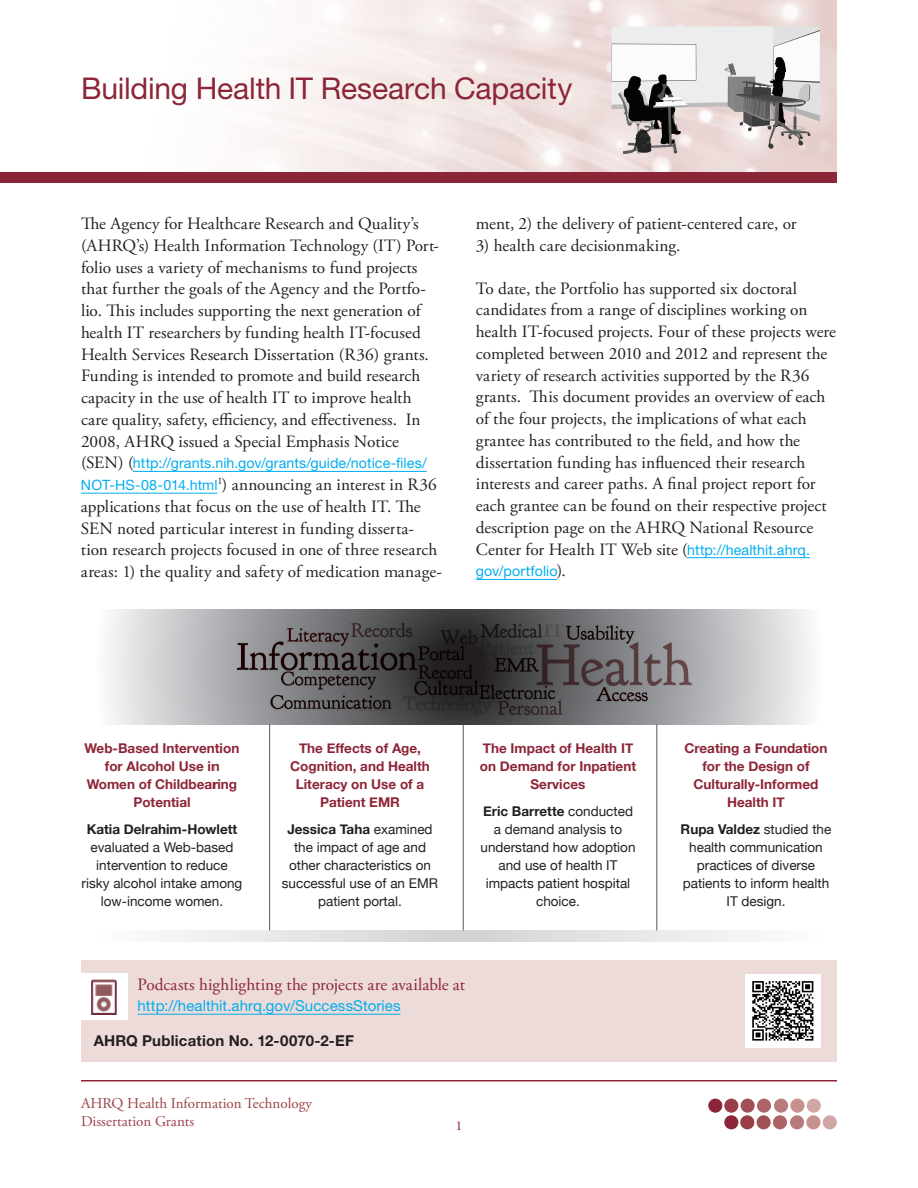
<style>
.page{position:relative;width:918px;height:1188px;background:#fff}
.page>*{position:absolute;margin:0;border:0;box-sizing:border-box;transform-origin:0 0}
.Main_Head{font:30px "Helvetica Neue LT Std";letter-spacing:-.005em;color:#8d2538}
.Body{font:17.25px/21.8px "Adobe Garamond Pro";color:#231f20}
.t1{font:17.25px "Adobe Garamond Pro";letter-spacing:.005em;color:#8d2538}
.t2{font:15px/18px "Adobe Garamond Pro";color:#9a444a}
.t3{font:15px "Helvetica Neue LT Std";letter-spacing:.005em;color:#00aeef}
.Investigator_Text_wi{font:700 15px "Helvetica Neue LT Std";letter-spacing:.015em;color:#231f20}
.Body-2{font:14.25px "Helvetica Neue LT Std";letter-spacing:.005em;color:#00aeef}
.t4{font:13.5px/18px "Helvetica Neue";color:#231f20;text-align:center}
.t5{font:700 13.5px/18px "Helvetica Neue";color:#8d2538;text-align:center}
.t6{font:13.5px "Minion Pro";color:#8d2538}
.s1{font-family:"Adobe Garamond Pro";font-size:17.25px;color:#231f20}
.s2{font-family:"Helvetica Neue LT Std";font-size:14.25px;color:#00aeef}
.s3{font-weight:700}
</style>
<div class="page">
<hr style="left:81px;top:1080px;width:756px;height:2px;background:#8d2538">
<div style="left:81px;top:960px;width:756px;height:101px;background:#ecdbd8"></div>
<div style="left:73px;top:973px;width:55px;height:42px;background:#fff"></div>
<div style="left:807px;top:1099px;width:14px;height:14px;background:#d0a7a3;border-radius:50%"></div>
<div style="left:790px;top:1099px;width:14px;height:14px;background:#c7908f;border-radius:50%"></div>
<div style="left:774px;top:1099px;width:14px;height:14px;background:#b97a7a;border-radius:50%"></div>
<div style="left:757px;top:1099px;width:14px;height:14px;background:#ae6467;border-radius:50%"></div>
<div style="left:741px;top:1099px;width:14px;height:14px;background:#a15055;border-radius:50%"></div>
<div style="left:724px;top:1099px;width:14px;height:14px;background:#983c46;border-radius:50%"></div>
<div style="left:708px;top:1099px;width:14px;height:14px;background:#8d2538;border-radius:50%"></div>
<div style="left:823px;top:1115px;width:14px;height:14px;background:#d0a7a3;border-radius:50%"></div>
<div style="left:806px;top:1115px;width:14px;height:14px;background:#c7908f;border-radius:50%"></div>
<div style="left:790px;top:1115px;width:14px;height:14px;background:#b97a7a;border-radius:50%"></div>
<div style="left:773px;top:1115px;width:14px;height:14px;background:#ae6467;border-radius:50%"></div>
<div style="left:757px;top:1115px;width:14px;height:14px;background:#a15055;border-radius:50%"></div>
<div style="left:740px;top:1115px;width:14px;height:14px;background:#983c46;border-radius:50%"></div>
<div style="left:724px;top:1115px;width:14px;height:14px;background:#8d2538;border-radius:50%"></div>
<hr style="left:133px;top:471px;width:294px;height:1px;background:#00aeef">
<hr style="left:81px;top:493px;width:136px;height:1px;background:#00aeef">
<svg style="left:108px;top:609px;width:703px;height:115px"></svg>
<hr style="left:687px;top:557px;width:123px;height:1px;background:#00aeef">
<hr style="left:476px;top:579px;width:81px;height:1px;background:#00aeef">
<div style="left:0;top:172px;width:837px;height:11px;background:#8d2538"></div>
<hr style="left:138px;top:1014px;width:263px;height:1px;background:#00aeef">
<div style="left:73px;top:975px;width:55px;height:45px;background:#fff"></div>
<svg style="left:611px;top:26px;width:209px;height:128px"></svg>
<hr style="left:269px;top:724px;width:1px;height:206px;background:#57585a">
<hr style="left:463px;top:724px;width:1px;height:206px;background:#57585a">
<hr style="left:656px;top:724px;width:1px;height:206px;background:#57585a">
<img style="left:229px;top:609px;width:340px;height:109px">
<img style="left:406px;top:623px;width:295px;height:95px">
<svg style="left:170px;top:930px;width:579px;height:11px"></svg>
<img style="left:91px;top:979px;width:26px;height:35px">
<img style="left:745px;top:975px;width:76px;height:73px">
<h1 class="Main_Head" style="left:81px;top:71px;width:493px">Building Health IT Research Capacity</h1>
<p class="Body" style="left:81px;top:213px;width:360px">The Agency for Healthcare Research and Quality’s (AHRQ’s) Health Information Technology (IT) Port&shy;folio uses a variety of mechanisms to fund projects that further the goals of the Agency and the Portfo&shy;lio. This includes supporting the next generation of health IT researchers by funding health IT-focused Health Services Research Dissertation (R36) grants.<br>Funding is intended to promote and build research capacity in the use of health IT to improve health care quality, safety, efficiency, and effectiveness. In 2008, AHRQ issued a Special Emphasis Notice</p>
<p class="Body-2" style="left:81px;top:455px;width:347px"><span class="s1">(SEN) (</span>http://grants.nih.gov/grants/guide/notice-files/</p>
<p class="Body" style="left:81px;top:474px;width:362px"><span class="s2">NOT-HS-08-014.html</span><sup>1</sup>) announcing an interest in R36 applications that focus on the use of health IT. The SEN noted particular interest in funding disserta&shy;tion research projects focused in one of three research areas: 1) the quality and safety of medication manage-</p>
<p class="Body" style="left:476px;top:213px;width:322px">ment, 2) the delivery of patient-centered care, or</p>
<p class="Body" style="left:476px;top:235px;width:206px">3) health care decisionmaking.</p>
<p class="Body" style="left:476px;top:278px;width:362px">To date, the Portfolio has supported six doctoral candidates from a range of disciplines working on health IT-focused projects. Four of these projects were completed between 2010 and 2012 and represent the variety of research activities supported by the R36 grants. This document provides an overview of each of the four projects, the implications of what each grantee has contributed to the field, and how the dissertation funding has influenced their research interests and career paths. A final project report for each grantee can be found on their respective project description page on the AHRQ National Resource Center for Health IT Web site (<span class="s2">http://healthit.ahrq.</span></p>
<p class="Body-2" style="left:476px;top:563px;width:92px">gov/portfolio<span class="s1">).</span></p>
<p class="t5" style="left:85px;top:739px;width:156px">Web-Based Intervention for Alcohol Use in<br>Women of Childbearing<br>Potential</p>
<p class="t4" style="left:82px;top:821px;width:162px"><span class="s3">Katia Delrahim-Howlett </span>evaluated a Web-based intervention to reduce risky alcohol intake among low-income women.</p>
<p class="t5" style="left:290px;top:739px;width:141px">The Effects of Age,<br>Cognition, and Health<br>Literacy on Use of a<br>Patient EMR</p>
<p class="t4" style="left:282px;top:821px;width:158px"><span class="s3">Jessica Taha</span> examined the impact of age and other characteristics on successful use of an EMR patient portal.</p>
<p class="t5" style="left:480px;top:739px;width:158px">The Impact of Health IT on Demand for Inpatient<br>Services</p>
<p class="t4" style="left:481px;top:803px;width:157px"><span class="s3">Eric Barrette</span> conducted a demand analysis to understand how adoption and use of health IT impacts patient hospital choice.</p>
<p class="t1" style="left:138px;top:974px;width:329px">Podcasts highlighting the projects are available at</p>
<p class="t3" style="left:138px;top:997px;width:265px">http://healthit.ahrq.gov/SuccessStories</p>
<p class="Investigator_Text_wi" style="left:94px;top:1031px;width:262px">AHRQ Publication No. 12-0070-2-EF</p>
<p class="t2" style="left:81px;top:1095px;width:232px">AHRQ Health Information Technology<br>Dissertation Grants</p>
<p class="t6" style="left:456px;top:1116px;width:8px">1</p>
<p class="t5" style="left:685px;top:739px;width:145px">Creating a Foundation for the Design of<br>Culturally-Informed<br>Health IT</p>
<p class="t4" style="left:681px;top:821px;width:152px"><span class="s3">Rupa Valdez</span> studied the health communication practices of diverse patients to inform health<br>IT design.</p>
</div>
